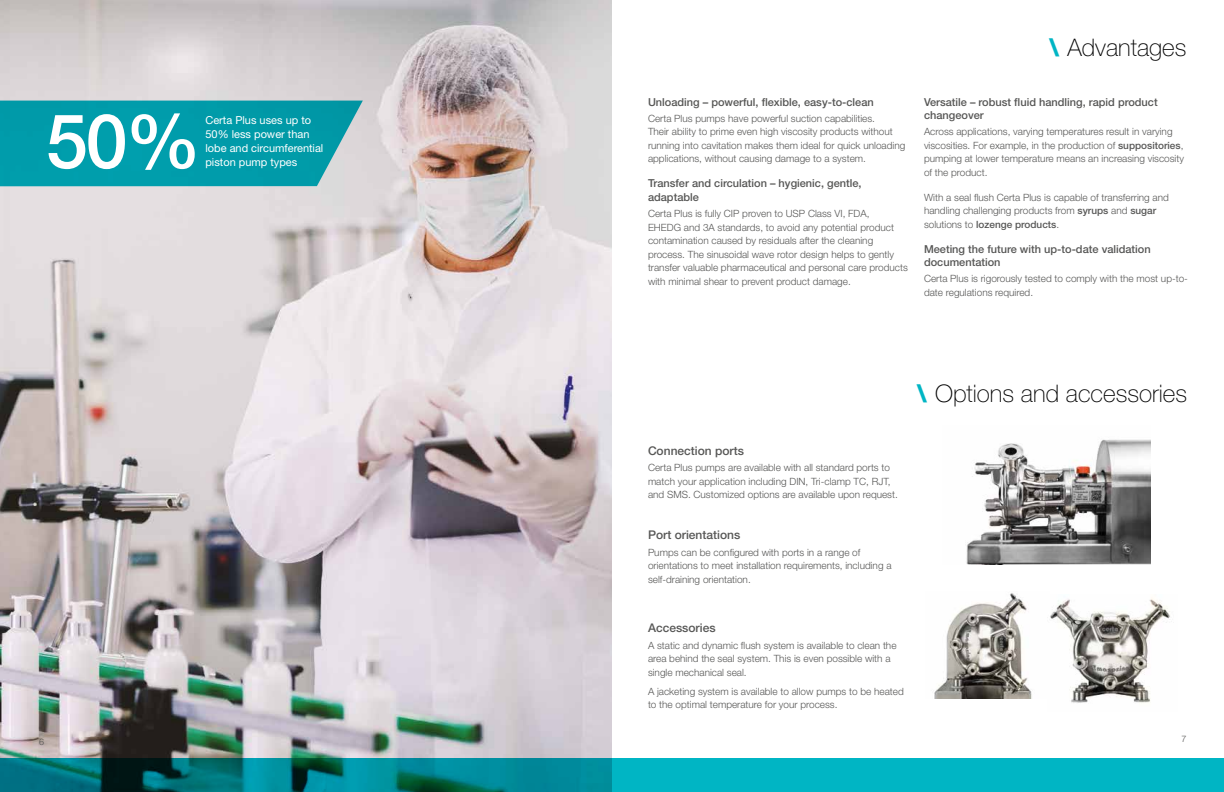
<style>
.page{position:relative;width:1224px;height:792px;background:#fff}
.page>*{position:absolute;margin:0;border:0;box-sizing:border-box;transform-origin:0 0}
.t1{font:500 75.5px "Helvetica Neue LT Std";color:#fff}
.t2{font:100 24.2px "Helvetica Neue LT Std";color:#000}
.t3{font:500 12px "Helvetica Neue LT Std";color:#575756}
.t4{font:500 11px/13.5px "Helvetica Neue LT Std";color:#575756}
.t5{font:11px/14px "Helvetica Neue LT Std";color:#fff}
.t6{font:300 10px/13.5px "Helvetica Neue LT Std";color:#575756}
.t7{font:300 9px "Helvetica Neue LT Std";color:#575756}
.s1{font-weight:900;color:#00b5c4}
.s2{font-weight:500}
</style>
<div class="page">
<img style="left:0;top:0;width:612px;height:758px">
<img style="left:966px;top:439px;width:185px;height:125px">
<svg style="left:0;top:758px;width:1224px;height:34px"></svg>
<img style="left:934px;top:593px;width:98px;height:106px">
<img style="left:1050px;top:598px;width:120px;height:105px">
<svg style="left:0;top:101px;width:363px;height:85px"></svg>
<h1 class="t1" style="left:46px;top:96px;width:156px">50%</h1>
<p class="t5" style="left:205px;top:113px;width:119px">Certa Plus uses up to<br>50% less power than lobe and circumferential</p>
<p class="t5" style="left:205px;top:155px;width:93px">piston pump types</p>
<p class="t7" style="left:39px;top:736px;width:7px">6</p>
<p class="t4" style="left:648px;top:95px;width:227px">Unloading – powerful, flexible, easy-to-clean</p>
<p class="t6" style="left:648px;top:111px;width:259px">Certa Plus pumps have powerful suction capabilities.<br>Their ability to prime even high viscosity products without running into cavitation makes them ideal for quick unloading applications, without causing damage to a system.</p>
<p class="t4" style="left:648px;top:177px;width:215px">Transfer and circulation – hygienic, gentle, adaptable</p>
<p class="t6" style="left:648px;top:207px;width:261px">Certa Plus is fully CIP proven to USP Class VI, FDA,<br>EHEDG and 3A standards, to avoid any potential product contamination caused by residuals after the cleaning process. The sinusoidal wave rotor design helps to gently transfer valuable pharmaceutical and personal care products with minimal shear to prevent product damage.</p>
<h2 class="t2" style="left:1049px;top:34px;width:139px"><span class="s1">\</span> Advantages</h2>
<p class="t4" style="left:924px;top:95px;width:235px">Versatile – robust fluid handling, rapid product changeover</p>
<p class="t6" style="left:924px;top:125px;width:262px">Across applications, varying temperatures result in varying viscosities. For example, in the production of <span class="s2">suppositories</span>, pumping at lower temperature means an increasing viscosity of the product.</p>
<p class="t6" style="left:924px;top:190px;width:246px">With a seal flush Certa Plus is capable of transferring and handling challenging products from <span class="s2">syrups</span> and <span class="s2">sugar </span>solutions to <span class="s2">lozenge products</span>.</p>
<p class="t4" style="left:924px;top:242px;width:228px">Meeting the future with up-to-date validation documentation</p>
<p class="t6" style="left:924px;top:272px;width:265px">Certa Plus is rigorously tested to comply with the most up-to&shy;date regulations required.</p>
<h2 class="t2" style="left:917px;top:380px;width:272px"><span class="s1">\</span> Options and accessories</h2>
<p class="t3" style="left:648px;top:443px;width:98px">Connection ports</p>
<p class="t6" style="left:648px;top:461px;width:251px">Certa Plus pumps are available with all standard ports to match your application including DIN, Tri-clamp TC, RJT, and SMS. Customized options are available upon request.</p>
<p class="t3" style="left:648px;top:528px;width:94px">Port orientations</p>
<p class="t6" style="left:648px;top:545px;width:245px">Pumps can be configured with ports in a range of orientations to meet installation requirements, including a self-draining orientation.</p>
<p class="t3" style="left:648px;top:621px;width:69px">Accessories</p>
<p class="t6" style="left:648px;top:638px;width:250px">A static and dynamic flush system is available to clean the area behind the seal system. This is even possible with a single mechanical seal.</p>
<p class="t6" style="left:648px;top:684px;width:257px">A jacketing system is available to allow pumps to be heated to the optimal temperature for your process.</p>
<p class="t7" style="left:1181px;top:734px;width:7px">7</p>
</div>
